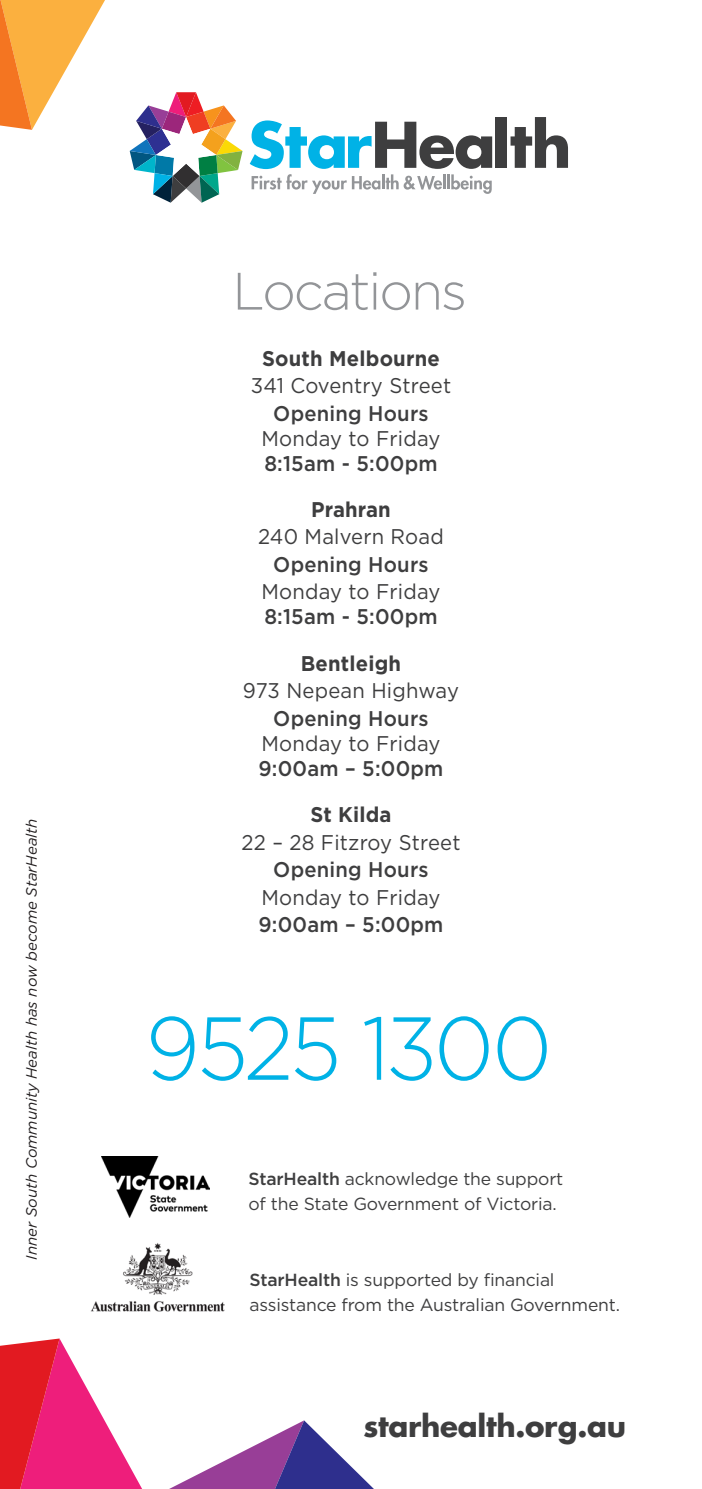
<style>
.page{position:relative;width:702px;height:1489px;background:#fff}
.page>*{position:absolute;margin:0;border:0;box-sizing:border-box;transform-origin:0 0}
.t1{font:300 89px "Gotham";letter-spacing:-.045em;color:#00b2e6;scale:.95 1}
.t2{font:300 52.5px "Gotham";letter-spacing:-.04em;color:#939598}
.t3{font:700 29.25px "Futura CE";letter-spacing:-.01em;color:#3e3e3f}
.t4{font:500 21.25px/25px "Gotham";letter-spacing:.01em;color:#3e3e3f;text-align:center;scale:.95 1}
.t5{font:21.25px/25px "Gotham";letter-spacing:.01em;color:#3e3e3f;scale:.95 1}
.t6{font:700 21.25px "Gotham";letter-spacing:.01em;color:#3e3e3f;scale:.95 1}
.t7{font:17.5px/25px "Gotham";letter-spacing:-.01em;color:#3e3e3f}
.italic{font:italic 15px "Gotham";color:#231f20}
.s1{font-weight:400}
.s2{font-weight:500}
</style>
<div class="page">
<svg style="left:250px;top:120px;width:242px;height:74px"></svg>
<div style="left:496px;top:117px;width:11px;height:51px;background:#3e3e3f"></div>
<svg style="left:510px;top:117px;width:58px;height:51px"></svg>
<svg style="left:130px;top:92px;width:112px;height:111px"></svg>
<img style="left:101px;top:1156px;width:108px;height:61px">
<img style="left:91px;top:1243px;width:134px;height:67px">
<svg style="left:0;top:0;width:105px;height:130px"></svg>
<svg style="left:0;top:1338px;width:142px;height:150px"></svg>
<svg style="left:171px;top:1420px;width:202px;height:68px"></svg>
<p class="italic" style="left:23px;top:1259px;width:442px;rotate:-90deg">Inner South Community Health has now become StarHealth</p>
<p class="t2" style="left:232px;top:262px;width:236px">Locations</p>
<p class="t6" style="left:262px;top:346px;width:189px">South Melbourne</p>
<p class="t5" style="left:251px;top:372px;width:212px">341 Coventry Street</p>
<p class="t4" style="left:261px;top:400px;width:190px">Opening Hours<br><span class="s1">Monday to Friday<br></span>8:15am - 5:00pm</p>
<p class="t6" style="left:311px;top:497px;width:85px">Prahran</p>
<p class="t5" style="left:258px;top:524px;width:197px">240 Malvern Road</p>
<p class="t4" style="left:273px;top:551px;width:165px">Opening Hours</p>
<p class="t5" style="left:261px;top:579px;width:190px">Monday to Friday<br><span class="s2">8:15am - 5:00pm</span></p>
<p class="t6" style="left:301px;top:651px;width:107px">Bentleigh</p>
<p class="t5" style="left:243px;top:678px;width:229px">973 Nepean Highway</p>
<p class="t4" style="left:258px;top:705px;width:196px">Opening Hours<br><span class="s1">Monday to Friday<br></span>9:00am – 5:00pm</p>
<p class="t6" style="left:310px;top:802px;width:87px">St Kilda</p>
<p class="t5" style="left:241px;top:829px;width:232px">22 – 28 Fitzroy Street</p>
<p class="t4" style="left:273px;top:856px;width:165px">Opening Hours</p>
<p class="t5" style="left:261px;top:884px;width:190px">Monday to Friday</p>
<p class="t4" style="left:258px;top:911px;width:196px">9:00am – 5:00pm</p>
<p class="t1" style="left:145px;top:999px;width:429px">9525 1300</p>
<p class="t7" style="left:248px;top:1165px;width:316px"><span class="s2">StarHealth</span> acknowledge the support of the State Government of Victoria.</p>
<p class="t7" style="left:249px;top:1266px;width:372px"><span class="s2">StarHealth</span> is supported by financial assistance from the Australian Government.</p>
<p class="t3" style="left:363px;top:1403px;width:264px">starhealth.org.au</p>
</div>
